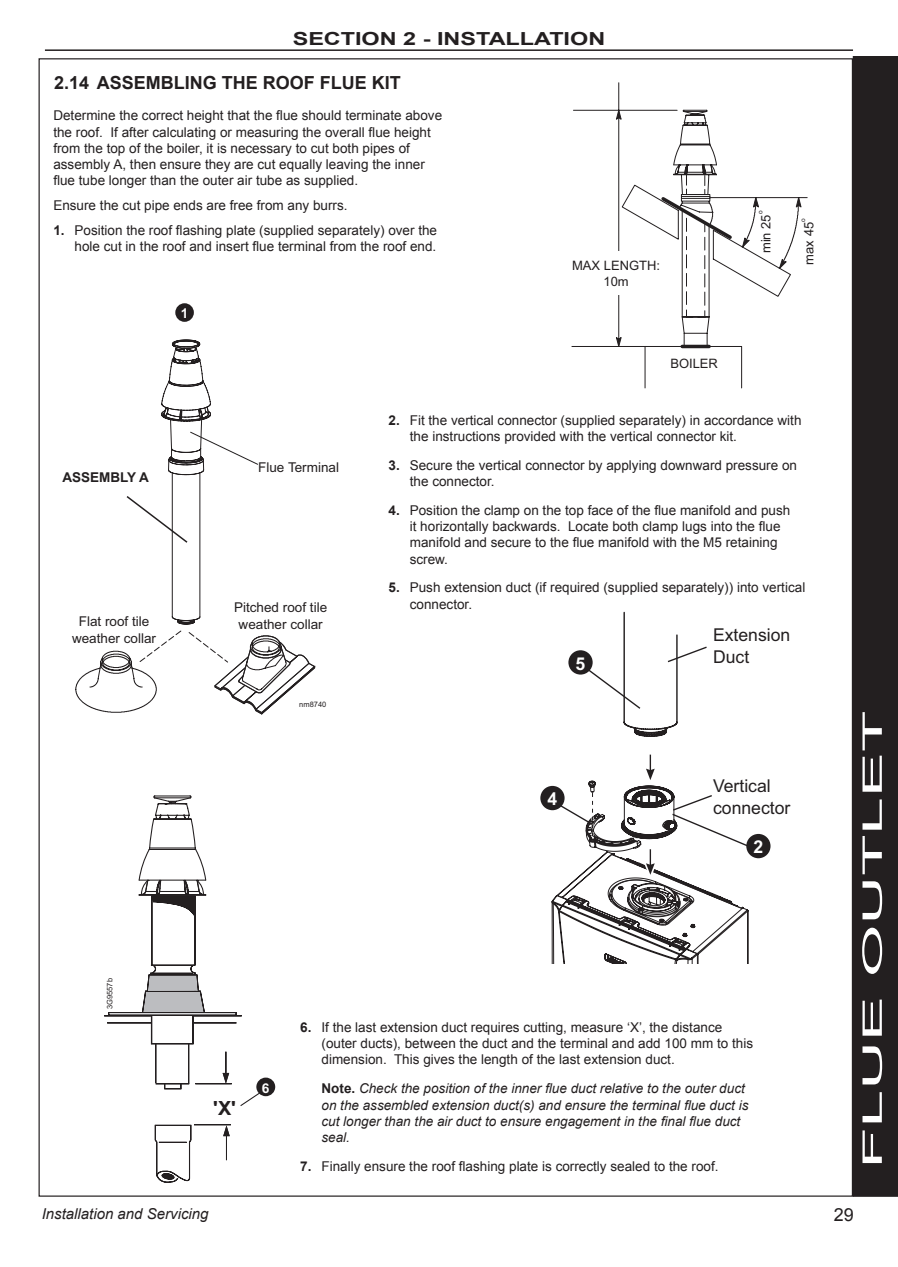
<style>
.page{position:relative;width:898px;height:1267px;background:#fff}
.page>*{position:absolute;margin:0;border:0;box-sizing:border-box;transform-origin:0 0}
.t1{font:27px "Arial";color:#fff;scale:2.5 1}
.t2{font:700 19.5px "Arial";color:#231f20}
.Chapter{font:700 18px "Arial";color:#231f20}
.Chapter-2{font:700 18px "Arial";color:#231f20;scale:1.3 1}
.t3{font:18px "Arial";color:#231f20}
.t4{font:17.7px/21.1px "Arial";color:#231f20}
.t5{font:700 17.7px "Arial";color:#fff}
.t6{font:italic 15px "Arial";color:#231f20}
.Body_text{font:13.5px/16.2px "Arial";color:#231f20}
.t7{font:italic 13.5px/16.2px "Arial";color:#231f20}
.t8{font:700 13.5px "Arial";color:#231f20}
.t9{font:700 13.5px "Arial";color:#fff}
.t10{font:13.05px "Arial";color:#231f20}
.t11{font:12.9px/15.6px "Arial";color:#231f20;text-align:center}
.t12{font:7.65px "Arial";color:#231f20}
.t13{font:7.5px "Arial";color:#231f20}
.t14{font:6.45px "Arial";color:#231f20}
.s1{font-weight:700}
.s2{font-weight:700;font-style:normal}
</style>
<div class="page">
<div style="left:853px;top:56px;width:45px;height:1140px;background:#231f20"></div>
<hr style="left:45px;top:49px;width:808px;height:2px;background:#231f20">
<div style="left:175px;top:303px;width:19px;height:19px;background:#231f20;border-radius:50%"></div>
<hr style="left:107px;top:1022px;width:129px;height:1px;background:#231f20">
<hr style="left:104px;top:1015px;width:138px;height:1px;background:#231f20">
<hr style="left:194px;top:1124px;width:37px;height:1px;background:#231f20">
<div style="left:108px;top:1012px;width:128px;height:3px;border:1px solid #231f20"></div>
<svg style="left:154px;top:1124px;width:38px;height:58px"></svg>
<hr style="left:195px;top:1083px;width:37px;height:1px;background:#231f20">
<svg style="left:223px;top:1051px;width:6px;height:32px"></svg>
<svg style="left:223px;top:1125px;width:7px;height:34px"></svg>
<svg style="left:138px;top:795px;width:69px;height:294px"></svg>
<svg style="left:240px;top:1093px;width:26px;height:13px"></svg>
<div style="left:256px;top:1077px;width:19px;height:19px;background:#231f20;border-radius:50%"></div>
<svg style="left:75px;top:339px;width:241px;height:376px"></svg>
<div style="left:746px;top:833px;width:24px;height:25px;background:#231f20;border-radius:50%"></div>
<div style="left:540px;top:785px;width:24px;height:25px;background:#231f20;border-radius:50%"></div>
<svg style="left:551px;top:611px;width:200px;height:352px"></svg>
<hr style="left:618px;top:83px;width:1px;height:258px;background:#231f20">
<hr style="left:573px;top:110px;width:104px;height:1px;background:#231f20">
<hr style="left:572px;top:346px;width:73px;height:1px;background:#231f20">
<svg style="left:616px;top:109px;width:191px;height:239px"></svg>
<h3 class="Chapter-2" style="left:293px;top:27px;width:242px">SECTION 2 - INSTALLATION</h3>
<p class="Chapter" style="left:54px;top:71px;width:348px">2.14 ASSEMBLING THE ROOF FLUE KIT</p>
<p class="Body_text" style="left:53px;top:108px;width:390px">Determine the correct height that the flue should terminate above the roof. If after calculating or measuring the overall flue height from the top of the boiler, it is necessary to cut both pipes of assembly A, then ensure they are cut equally leaving the inner flue tube longer than the outer air tube as supplied.</p>
<p class="Body_text" style="left:53px;top:197px;width:296px">Ensure the cut pipe ends are free from any burrs.</p>
<p class="Body_text" style="left:53px;top:222px;width:385px;text-align:right"><span class="s1">1.</span> Position the roof flashing plate (supplied separately) over the hole cut in the roof and insert flue terminal from the roof end.</p>
<p class="t9" style="left:181px;top:305px;width:9px">1</p>
<p class="t11" style="left:572px;top:258px;width:89px">MAX LENGTH:<br>10m</p>
<p class="t11" style="left:670px;top:356px;width:49px">BOILER</p>
<p class="t14" style="left:756px;top:214px;width:5px;rotate:-90deg">o</p>
<p class="t10" style="left:757px;top:253px;width:40px;rotate:-90deg">min 25</p>
<p class="t14" style="left:799px;top:222px;width:5px;rotate:-90deg">o</p>
<p class="t10" style="left:800px;top:264px;width:44px;rotate:-90deg">max 45</p>
<p class="t8" style="left:62px;top:468px;width:88px">ASSEMBLY A</p>
<p class="Body_text" style="left:258px;top:460px;width:82px">Flue Terminal</p>
<p class="Body_text" style="left:234px;top:600px;width:95px">Pitched roof tile</p>
<p class="Body_text" style="left:79px;top:615px;width:72px">Flat roof tile</p>
<p class="Body_text" style="left:239px;top:617px;width:86px">weather collar</p>
<p class="Body_text" style="left:72px;top:631px;width:86px">weather collar</p>
<p class="t12" style="left:105px;top:1009px;width:32px;rotate:-90deg">3G9557b</p>
<p class="t13" style="left:299px;top:699px;width:29px">nm8740</p>
<p class="Body_text" style="left:410px;top:412px;width:393px;text-indent:-21px"><span class="s1">2.</span> Fit the vertical connector (supplied separately) in accordance with the instructions provided with the vertical connector kit.</p>
<p class="Body_text" style="left:410px;top:457px;width:389px;text-indent:-21px"><span class="s1">3.</span> Secure the vertical connector by applying downward pressure on the connector.</p>
<p class="Body_text" style="left:410px;top:502px;width:382px;text-indent:-21px"><span class="s1">4.</span> Position the clamp on the top face of the flue manifold and push it horizontally backwards. Locate both clamp lugs into the flue manifold and secure to the flue manifold with the M5 retaining screw.</p>
<p class="Body_text" style="left:410px;top:579px;width:397px;text-indent:-21px"><span class="s1">5.</span> Push extension duct (if required (supplied separately)) into vertical connector.</p>
<p class="t5" style="left:575px;top:652px;width:11px">5</p>
<p class="t5" style="left:547px;top:787px;width:11px">4</p>
<p class="t4" style="left:713px;top:624px;width:79px">Extension<br>Duct</p>
<p class="t4" style="left:713px;top:775px;width:79px">Vertical connector</p>
<p class="t5" style="left:753px;top:835px;width:11px">2</p>
<p class="t2" style="left:213px;top:1096px;width:24px">'X'</p>
<p class="t9" style="left:262px;top:1079px;width:9px">6</p>
<p class="Body_text" style="left:321px;top:1019px;width:433px;text-indent:-21px"><span class="s1">6.</span> If the last extension duct requires cutting, measure ‘X’, the distance (outer ducts), between the duct and the terminal and add 100 mm to this dimension. This gives the length of the last extension duct.</p>
<p class="t7" style="left:321px;top:1080px;width:428px"><span class="s2">Note.</span> Check the position of the inner flue duct relative to the outer duct on the assembled extension duct(s) and ensure the terminal flue duct is cut longer than the air duct to ensure engagement in the final flue duct seal.</p>
<p class="Body_text" style="left:300px;top:1158px;width:420px"><span class="s1">7.</span> Finally ensure the roof flashing plate is correctly sealed to the roof.</p>
<h1 class="t1" style="left:854px;top:1168px;width:185px;rotate:-90deg">FLUE OUTLET</h1>
<p class="t6" style="left:42px;top:1204px;width:168px">Installation and Servicing</p>
<h3 class="t3" style="left:834px;top:1203px;width:22px">29</h3>
</div>
